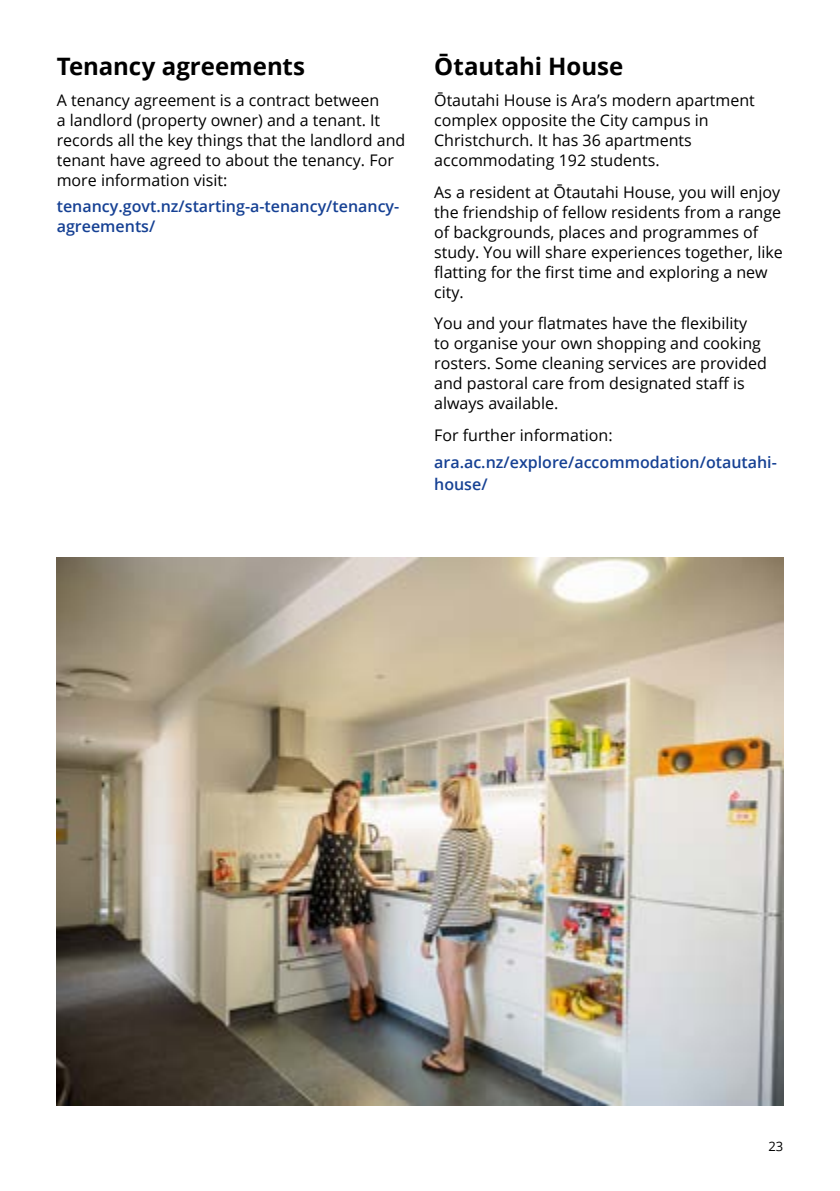
<style>
.page{position:relative;width:840px;height:1191px;background:#fff}
.page>*{position:absolute;margin:0;border:0;box-sizing:border-box;transform-origin:0 0}
.t1{font:700 24px "Open Sans";color:#000}
.t2{font:16px/20px "Open Sans";color:#000}
.t3{font:600 16px/20px "Open Sans";color:#164194}
.t4{font:13px "Open Sans";color:#000}
</style>
<div class="page">
<img style="left:57px;top:557px;width:725px;height:549px">
<h1 class="t1" style="left:57px;top:49px;width:250px">Tenancy agreements</h1>
<p class="t2" style="left:57px;top:90px;width:350px">A tenancy agreement is a contract between<br>a landlord (property owner) and a tenant. It records all the key things that the landlord and tenant have agreed to about the tenancy. For more information visit:</p>
<p class="t3" style="left:57px;top:196px;width:344px">tenancy.govt.nz/starting-a-tenancy/tenancy&shy;agreements/</p>
<h1 class="t1" style="left:434px;top:49px;width:191px">Ōtautahi House</h1>
<p class="t2" style="left:434px;top:90px;width:322px">Ōtautahi House is Ara’s modern apartment complex opposite the City campus in Christchurch. It has 36 apartments accommodating 192 students.</p>
<p class="t2" style="left:434px;top:182px;width:350px">As a resident at Ōtautahi House, you will enjoy the friendship of fellow residents from a range of backgrounds, places and programmes of study. You will share experiences together, like flatting for the first time and exploring a new city.</p>
<p class="t2" style="left:434px;top:313px;width:334px">You and your flatmates have the flexibility<br>to organise your own shopping and cooking rosters. Some cleaning services are provided and pastoral care from designated staff is always available.</p>
<p class="t2" style="left:434px;top:424px;width:180px">For further information:</p>
<p class="t3" style="left:434px;top:451px;width:344px;line-height:22px">ara.ac.nz/explore/accommodation/otautahi&shy;house/</p>
<p class="t4" style="left:767px;top:1137px;width:16px">23</p>
</div>
